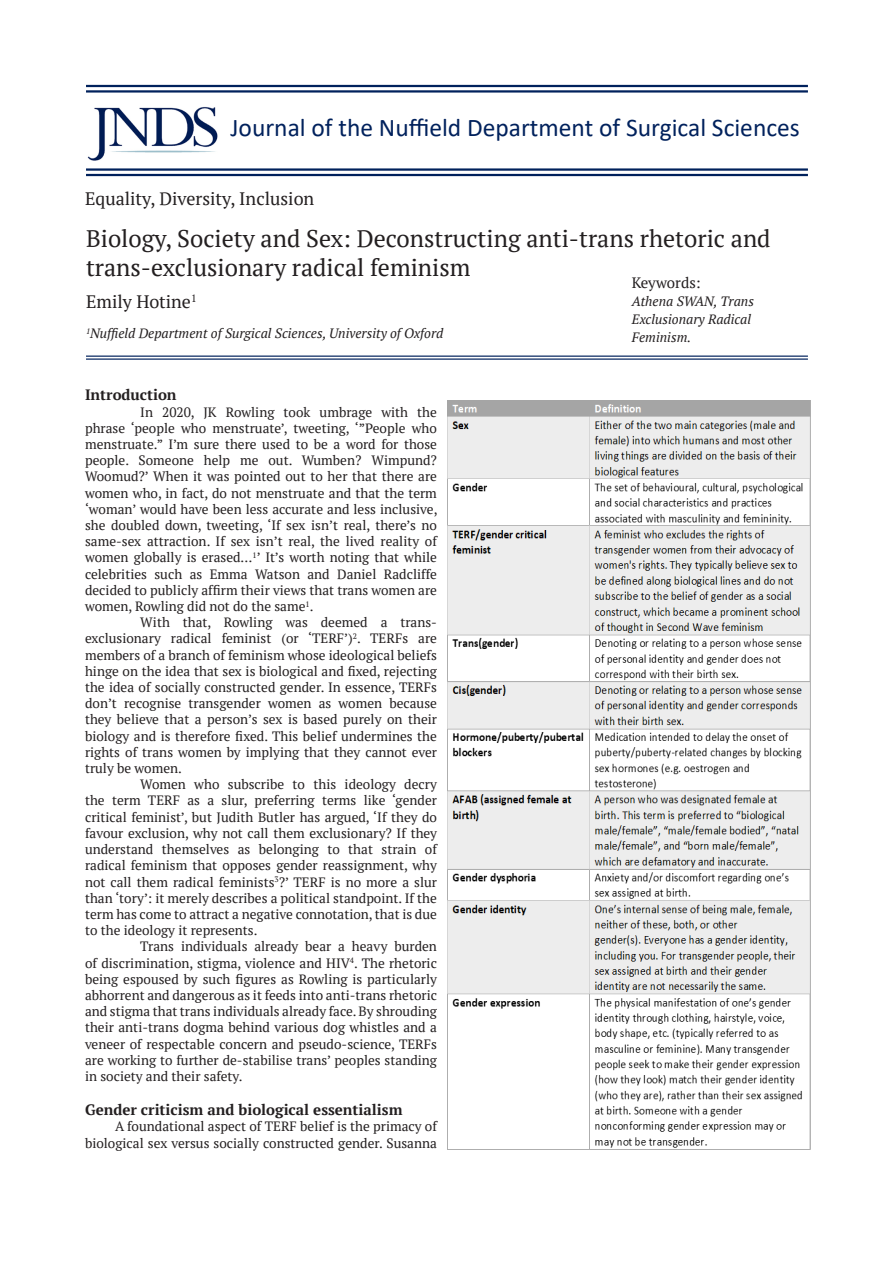
<style>
.page{position:relative;width:893px;height:1263px;background:#fff}
.page>*{position:absolute;margin:0;border:0;box-sizing:border-box;transform-origin:0 0}
.t1{font:25.5px "Calibri";color:#00215c}
.t2{font:24px/28.8px "PT Serif";color:#231f20}
.t3{font:18px "PT Serif";color:#231f20}
.t4{font:700 15px "PT Serif";color:#231f20}
.t5{font:15px "PT Serif";color:#231f20}
.t6{font:13.5px/16.2px "PT Serif";color:#231f20;text-align:justify}
.t7{font:italic 13.5px/18px "PT Serif";color:#231f20}
</style>
<div class="page">
<hr style="left:86px;top:168px;width:722px;height:3px;background:#00215c">
<hr style="left:86px;top:174px;width:722px;height:2px;background:#00215c">
<hr style="left:86px;top:85px;width:722px;height:2px;background:#00215c">
<hr style="left:86px;top:90px;width:722px;height:3px;background:#00215c">
<hr style="left:86px;top:356px;width:722px;height:1px;background:#00215c">
<hr style="left:86px;top:358px;width:722px;height:2px;background:#00215c">
<img style="left:87px;top:107px;width:131px;height:54px">
<img style="left:447px;top:400px;width:364px;height:750px">
<p class="t1" style="left:230px;top:110px;width:571px">Journal of the Nuffield Department of Surgical Sciences</p>
<p class="t3" style="left:85px;top:187px;width:231px">Equality, Diversity, Inclusion</p>
<p class="t2" style="left:86px;top:224px;width:686px">Biology, Society and Sex: Deconstructing anti-trans rhetoric and trans-exclusionary radical feminism</p>
<p class="t3" style="left:86px;top:290px;width:112px">Emily Hotine<sup>1</sup></p>
<p class="t7" style="left:86px;top:324px;width:359px"><sup>1</sup>Nuffield Department of Surgical Sciences, University of Oxford</p>
<p class="t5" style="left:632px;top:273px;width:70px">Keywords:</p>
<p class="t7" style="left:632px;top:292px;width:124px">Athena SWAN, Trans<br>Exclusionary Radical<br>Feminism.</p>
<p class="t4" style="left:85px;top:385px;width:93px">Introduction</p>
<p class="t6" style="left:85px;top:404px;width:354px;text-indent:55px">In 2020, JK Rowling took umbrage with the phrase ‘people who menstruate’, tweeting, ‘”People who menstruate.” I’m sure there used to be a word for those people. Someone help me out. Wumben? Wimpund?<br>Woomud?’ When it was pointed out to her that there are women who, in fact, do not menstruate and that the term ‘woman’ would have been less accurate and less inclusive, she doubled down, tweeting, ‘If sex isn’t real, there’s no same-sex attraction. If sex isn’t real, the lived reality of women globally is erased…<sup>1</sup>’ It’s worth noting that while celebrities such as Emma Watson and Daniel Radcliffe decided to publicly affirm their views that trans women are women, Rowling did not do the same<sup>1</sup>.</p>
<p class="t6" style="left:85px;top:614px;width:353px;text-indent:55px">With that, Rowling was deemed a trans&shy;exclusionary radical feminist (or ‘TERF’)<sup>2</sup>. TERFs are members of a branch of feminism whose ideological beliefs hinge on the idea that sex is biological and fixed, rejecting the idea of socially constructed gender. In essence, TERFs don’t recognise transgender women as women because they believe that a person’s sex is based purely on their biology and is therefore fixed. This belief undermines the rights of trans women by implying that they cannot ever truly be women.</p>
<p class="t6" style="left:85px;top:776px;width:353px;text-indent:55px">Women who subscribe to this ideology decry the term TERF as a slur, preferring terms like ‘gender critical feminist’, but Judith Butler has argued, ‘If they do favour exclusion, why not call them exclusionary? If they understand themselves as belonging to that strain of radical feminism that opposes gender reassignment, why not call them radical feminists<sup>3</sup>?’ TERF is no more a slur than ‘tory’: it merely describes a political standpoint. If the term has come to attract a negative connotation, that is due to the ideology it represents.</p>
<p class="t6" style="left:85px;top:938px;width:353px;text-indent:55px">Trans individuals already bear a heavy burden of discrimination, stigma, violence and HIV<sup>4</sup>. The rhetoric being espoused by such figures as Rowling is particularly abhorrent and dangerous as it feeds into anti-trans rhetoric and stigma that trans individuals already face. By shrouding their anti-trans dogma behind various dog whistles and a veneer of respectable concern and pseudo-science, TERFs are working to further de-stabilise trans’ peoples standing in society and their safety.</p>
<p class="t4" style="left:85px;top:1100px;width:319px">Gender criticism and biological essentialism</p>
<p class="t6" style="left:85px;top:1118px;width:353px;text-align:right">A foundational aspect of TERF belief is the primacy of biological sex versus socially constructed gender. Susanna</p>
</div>
